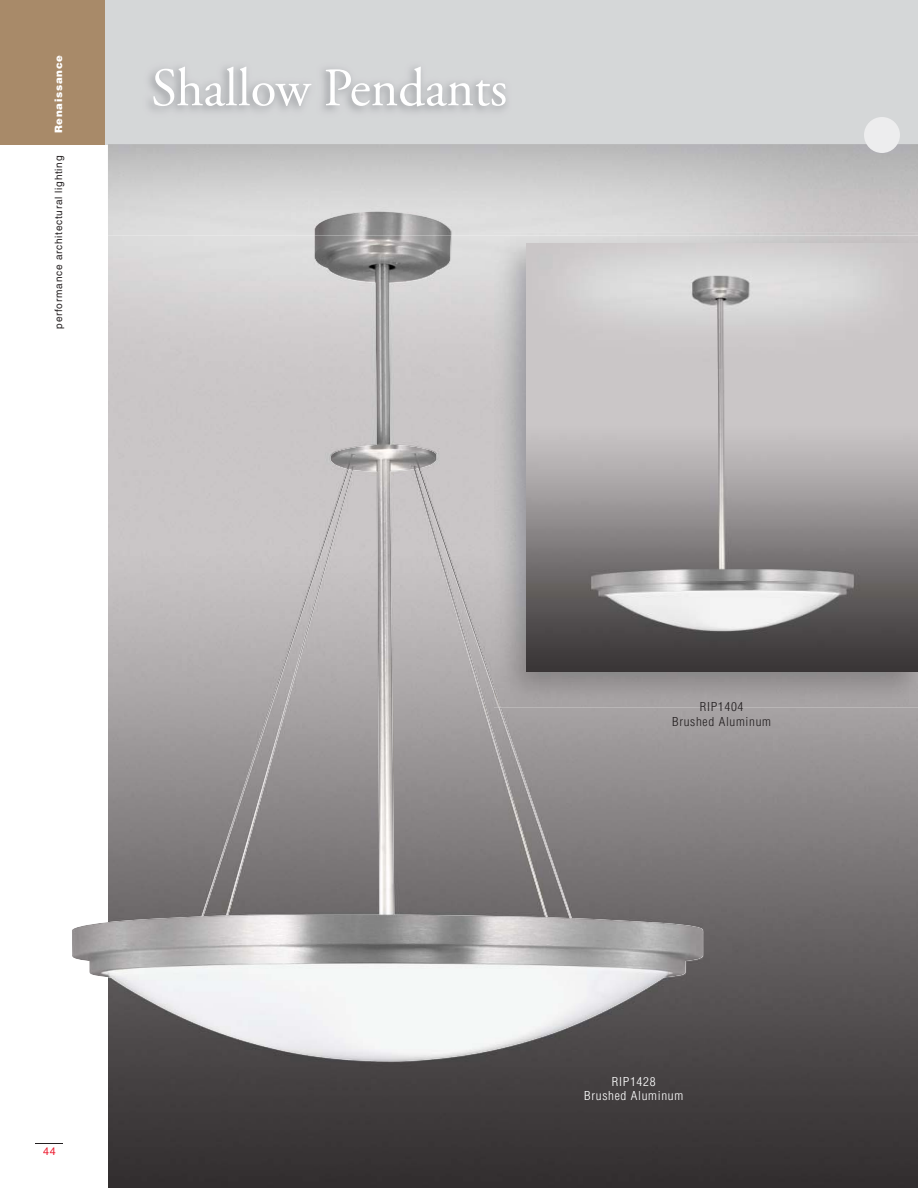
<style>
.page{position:relative;width:918px;height:1188px;background:#fff}
.page>*{position:absolute;margin:0;border:0;box-sizing:border-box;transform-origin:0 0}
.t1{font:54px "Adobe Garamond";color:#fff}
.t2{font:300 condensed 12px/14.4px "Helvetica";letter-spacing:.05em;color:#fff;text-align:center;scale:1.1 1}
.t3{font:300 condensed 12px/14.4px "Helvetica";letter-spacing:.05em;color:#231f20;text-align:center;scale:1.1 1}
.t4{font:10.8px "Helvetica";color:#ed1b2f}
.t5{font:10.2px "Helvetica";letter-spacing:.07em;color:#231f20}
.t6{font:900 10.2px "Helvetica";letter-spacing:.07em;color:#fff}
</style>
<div class="page">
<img style="left:108px;top:707px;width:810px;height:481px">
<img style="left:72px;top:235px;width:631px;height:826px">
<img style="left:494px;top:235px;width:424px;height:472px">
<img style="left:494px;top:688px;width:7px;height:19px">
<img style="left:527px;top:243px;width:391px;height:428px">
<div style="left:0;top:0;width:108px;height:144px;background:#a88a69"></div>
<svg style="left:36px;top:1143px;width:27px;height:1px"></svg>
<div style="left:105px;top:0;width:813px;height:144px;background:#d5d7d8"></div>
<img style="left:315px;top:212px;width:136px;height:23px">
<div style="left:864px;top:117px;width:36px;height:36px;background:#ededee;border-radius:50%"></div>
<p class="t6" style="left:55px;top:133px;width:79px;rotate:-90deg">Renaissance</p>
<p class="t5" style="left:55px;top:329px;width:174px;rotate:-90deg">performance architectural lighting</p>
<h1 class="t1" style="left:151px;top:66px;width:358px">Shallow Pendants</h1>
<p class="t4" style="left:43px;top:1148px;width:14px">44</p>
<p class="t3" style="left:672px;top:701px;width:91px">RIP1404<br>Brushed Aluminum</p>
<p class="t2" style="left:584px;top:1075px;width:91px">RIP1428<br>Brushed Aluminum</p>
</div>
